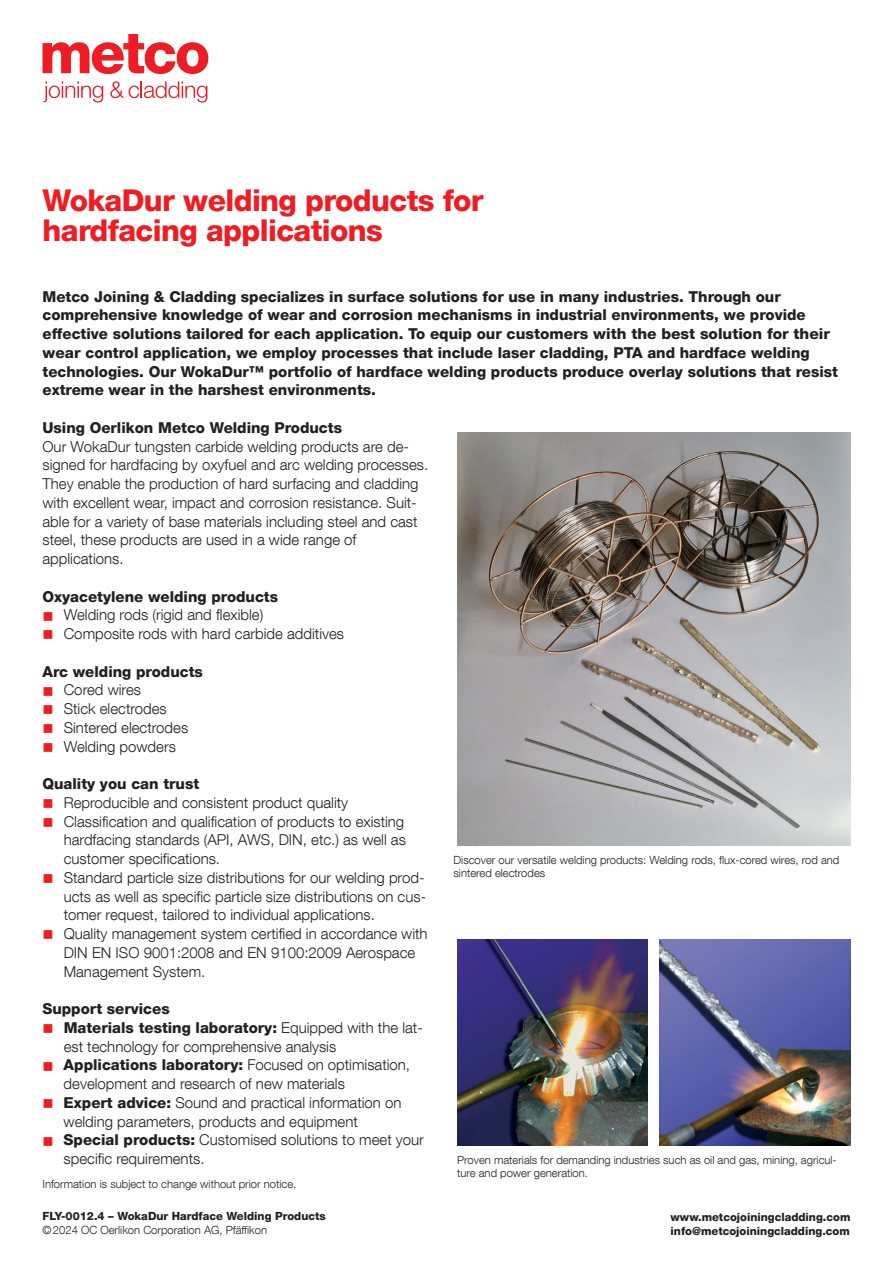
<style>
.page{position:relative;width:893px;height:1263px;background:#fff}
.page>*{position:absolute;margin:0;border:0;box-sizing:border-box;transform-origin:0 0}
.t1{font:800 30px/30px "Helvetica Neue LT Com";letter-spacing:-.02em;color:#ee1d23}
.t2{font:300 15px/18.8px "Helvetica Neue LT Com";color:#231f20}
.t3{font:800 15px/18.8px "Helvetica Neue LT Com";color:#231f20}
.t4{font:300 11.25px/13.2px "Helvetica Neue LT Com";color:#231f20}
.t5{font:800 11.25px/14.1px "Helvetica Neue LT Com";color:#231f20}
.s1{color:#ee1d23}
.s2{font-weight:800}
</style>
<div class="page">
<svg style="left:43px;top:34px;width:165px;height:40px"></svg>
<svg style="left:43px;top:81px;width:60px;height:22px"></svg>
<svg style="left:110px;top:81px;width:97px;height:22px"></svg>
<img style="left:457px;top:433px;width:393px;height:412px">
<img style="left:659px;top:939px;width:191px;height:206px">
<img style="left:457px;top:939px;width:191px;height:206px">
<h1 class="t1" style="left:43px;top:185px;width:443px">WokaDur welding products for hardfacing applications</h1>
<p class="t3" style="left:43px;top:287px;width:797px">Metco Joining &amp; Cladding specializes in surface solutions for use in many industries. Through our comprehensive knowledge of wear and corrosion mechanisms in industrial environments, we provide effective solutions tailored for each application. To equip our customers with the best solution for their wear control application, we employ processes that include laser cladding, PTA and hardface welding technologies. Our WokaDur™ portfolio of hardface welding products produce overlay solutions that resist extreme wear in the harshest environments.</p>
<p class="t3" style="left:43px;top:418px;width:301px">Using Oerlikon Metco Welding Products</p>
<p class="t2" style="left:43px;top:437px;width:387px">Our WokaDur tungsten carbide welding products are de&shy;signed for hardfacing by oxyfuel and arc welding processes.<br>They enable the production of hard surfacing and cladding with excellent wear, impact and corrosion resistance. Suit&shy;able for a variety of base materials including steel and cast steel, these products are used in a wide range of applications.</p>
<p class="t3" style="left:43px;top:587px;width:237px">Oxyacetylene welding products</p>
<p class="t2" style="left:43px;top:605px;width:222px"><span class="s1">■</span> Welding rods (rigid and flexible)</p>
<p class="t2" style="left:43px;top:624px;width:303px"><span class="s1">■</span> Composite rods with hard carbide additives</p>
<p class="t3" style="left:43px;top:662px;width:162px">Arc welding products</p>
<p class="t2" style="left:43px;top:680px;width:100px"><span class="s1">■</span> Cored wires</p>
<p class="t2" style="left:42px;top:699px;width:126px"><span class="s1">■</span> Stick electrodes</p>
<p class="t2" style="left:42px;top:718px;width:147px"><span class="s1">■</span> Sintered electrodes</p>
<p class="t2" style="left:42px;top:737px;width:135px"><span class="s1">■</span> Welding powders</p>
<p class="t3" style="left:42px;top:774px;width:158px">Quality you can trust</p>
<p class="t2" style="left:42px;top:793px;width:307px"><span class="s1">■</span> Reproducible and consistent product quality</p>
<p class="t2" style="left:64px;top:812px;width:344px;text-align:justify;text-indent:-21px"><span class="s1">■</span> Classification and qualification of products to existing hardfacing standards (API, AWS, DIN, etc.) as well as customer specifications.</p>
<p class="t2" style="left:64px;top:868px;width:364px;text-align:justify;text-indent:-21px"><span class="s1">■</span> Standard particle size distributions for our welding prod&shy;ucts as well as specific particle size distributions on cus&shy;tomer request, tailored to individual applications.</p>
<p class="t2" style="left:64px;top:924px;width:365px;text-indent:-21px"><span class="s1">■</span> Quality management system certified in accordance with<br>DIN EN ISO 9001:2008 and EN 9100:2009 Aerospace<br>Management System.</p>
<p class="t3" style="left:42px;top:999px;width:129px">Support services</p>
<p class="t2" style="left:64px;top:1018px;width:361px;text-indent:-21px"><span class="s1">■</span> <span class="s2">Materials testing laboratory:</span> Equipped with the lat&shy;est technology for comprehensive analysis</p>
<p class="t2" style="left:64px;top:1055px;width:348px;text-indent:-21px"><span class="s1">■</span> <span class="s2">Applications laboratory:</span> Focused on optimisation, development and research of new materials</p>
<p class="t2" style="left:64px;top:1093px;width:339px;text-indent:-21px"><span class="s1">■</span> <span class="s2">Expert advice:</span> Sound and practical information on welding parameters, products and equipment</p>
<p class="t2" style="left:64px;top:1130px;width:362px;text-indent:-21px"><span class="s1">■</span> <span class="s2">Special products:</span> Customised solutions to meet your specific requirements.</p>
<p class="t4" style="left:43px;top:1177px;width:255px">Information is subject to change without prior notice.</p>
<p class="t5" style="left:43px;top:1208px;width:285px">FLY-0012.4 – WokaDur Hardface Welding Products</p>
<p class="t4" style="left:43px;top:1223px;width:226px">©2024 OC Oerlikon Corporation AG, Pfäffikon</p>
<p class="t4" style="left:454px;top:853px;width:387px">Discover our versatile welding products: Welding rods, flux-cored wires, rod and sintered electrodes</p>
<p class="t4" style="left:457px;top:1153px;width:381px">Proven materials for demanding industries such as oil and gas, mining, agricul&shy;ture and power generation.</p>
<p class="t5" style="left:671px;top:1209px;width:181px">www.metcojoiningcladding.com info@metcojoiningcladding.com</p>
</div>
